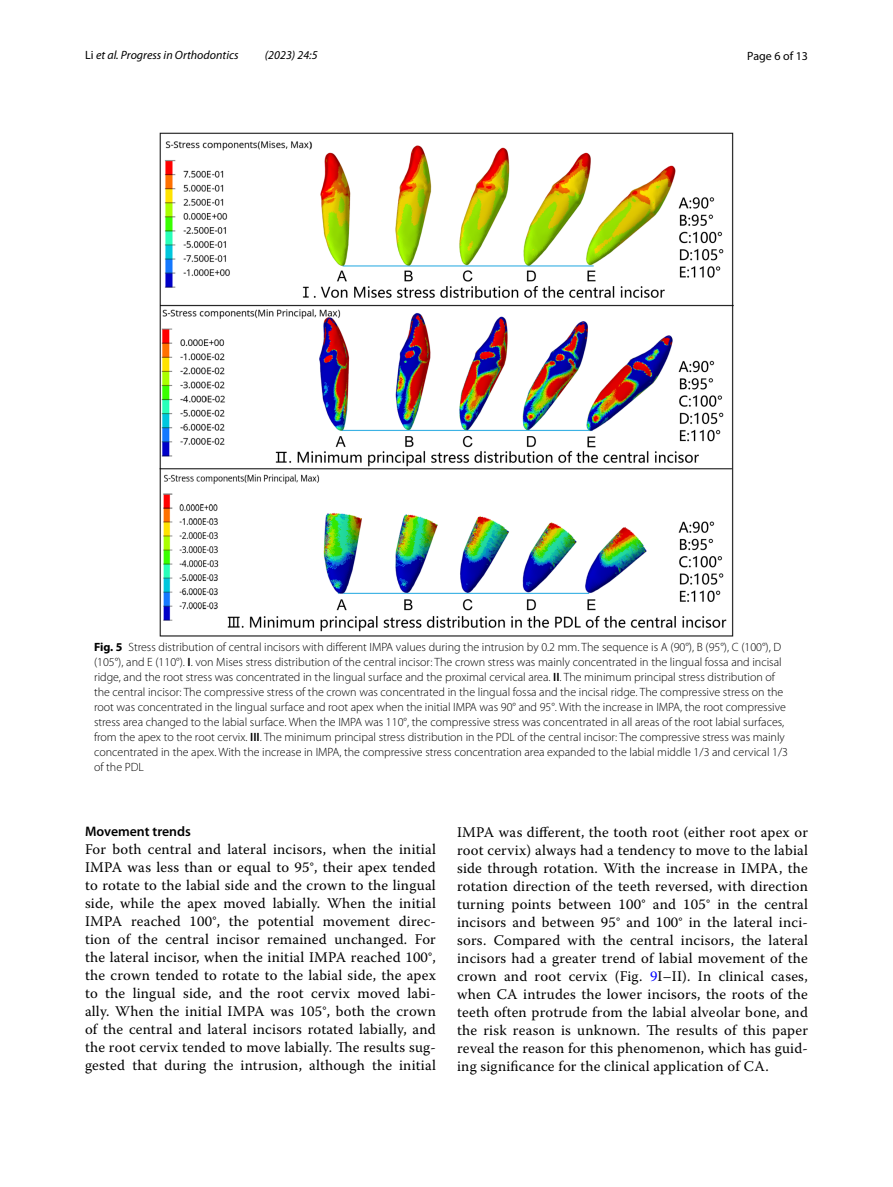
<style>
.page{position:relative;width:893px;height:1187px;background:#fff}
.page>*{position:absolute;margin:0;border:0;box-sizing:border-box;transform-origin:0 0}
.t1{font:14.7px/18px "Warnock Pro";letter-spacing:.015em;color:#000;text-align:justify}
.t2{font:600 13.8px "Myriad Pro";color:#000}
.t3{font:300 12px/15px "Myriad Pro";color:#000}
.t4{font:italic 12px "Myriad Pro";color:#000}
.t5{font:12px "Myriad Pro";color:#000}
.s1{font-style:normal}
.s2{font-weight:700}
.s3{font-weight:600}
.s4{color:#00f}
</style>
<div class="page">
<img style="left:159px;top:133px;width:574px;height:503px">
<p class="t4" style="left:85px;top:48px;width:155px"><span class="s1">Li</span> et al. Progress in Orthodontics</p>
<p class="t4" style="left:265px;top:48px;width:54px">(2023) 24:5</p>
<p class="t5" style="left:747px;top:48px;width:62px">Page 6 of 13</p>
<p class="t3" style="left:94px;top:640px;width:696px"><span class="s2">Fig. 5</span> Stress distribution of central incisors with different IMPA values during the intrusion by 0.2 mm. The sequence is A (90°), B (95°), C (100°), D (105°), and E (110°). <span class="s3">I</span>. von Mises stress distribution of the central incisor: The crown stress was mainly concentrated in the lingual fossa and incisal ridge, and the root stress was concentrated in the lingual surface and the proximal cervical area. <span class="s3">II</span>. The minimum principal stress distribution of the central incisor: The compressive stress of the crown was concentrated in the lingual fossa and the incisal ridge. The compressive stress on the root was concentrated in the lingual surface and root apex when the initial IMPA was 90° and 95°. With the increase in IMPA, the root compressive stress area changed to the labial surface. When the IMPA was 110°, the compressive stress was concentrated in all areas of the root labial surfaces, from the apex to the root cervix. <span class="s3">III</span>. The minimum principal stress distribution in the PDL of the central incisor: The compressive stress was mainly concentrated in the apex. With the increase in IMPA, the compressive stress concentration area expanded to the labial middle 1/3 and cervical 1/3 of the PDL</p>
<p class="t2" style="left:85px;top:822px;width:107px">Movement trends</p>
<p class="t1" style="left:85px;top:840px;width:352px">For both central and lateral incisors, when the initial IMPA was less than or equal to 95°, their apex tended to rotate to the labial side and the crown to the lingual side, while the apex moved labially. When the initial IMPA reached 100°, the potential movement direc&shy;tion of the central incisor remained unchanged. For the lateral incisor, when the initial IMPA reached 100°, the crown tended to rotate to the labial side, the apex to the lingual side, and the root cervix moved labi&shy;ally. When the initial IMPA was 105°, both the crown of the central and lateral incisors rotated labially, and the root cervix tended to move labially. The results sug&shy;gested that during the intrusion, although the initial</p>
<p class="t1" style="left:457px;top:822px;width:352px">IMPA was different, the tooth root (either root apex or root cervix) always had a tendency to move to the labial side through rotation. With the increase in IMPA, the rotation direction of the teeth reversed, with direction turning points between 100° and 105° in the central incisors and between 95° and 100° in the lateral inci&shy;sors. Compared with the central incisors, the lateral incisors had a greater trend of labial movement of the crown and root cervix (Fig. <span class="s4">9</span>I–II). In clinical cases, when CA intrudes the lower incisors, the roots of the teeth often protrude from the labial alveolar bone, and the risk reason is unknown. The results of this paper reveal the reason for this phenomenon, which has guid&shy;ing significance for the clinical application of CA.</p>
</div>
